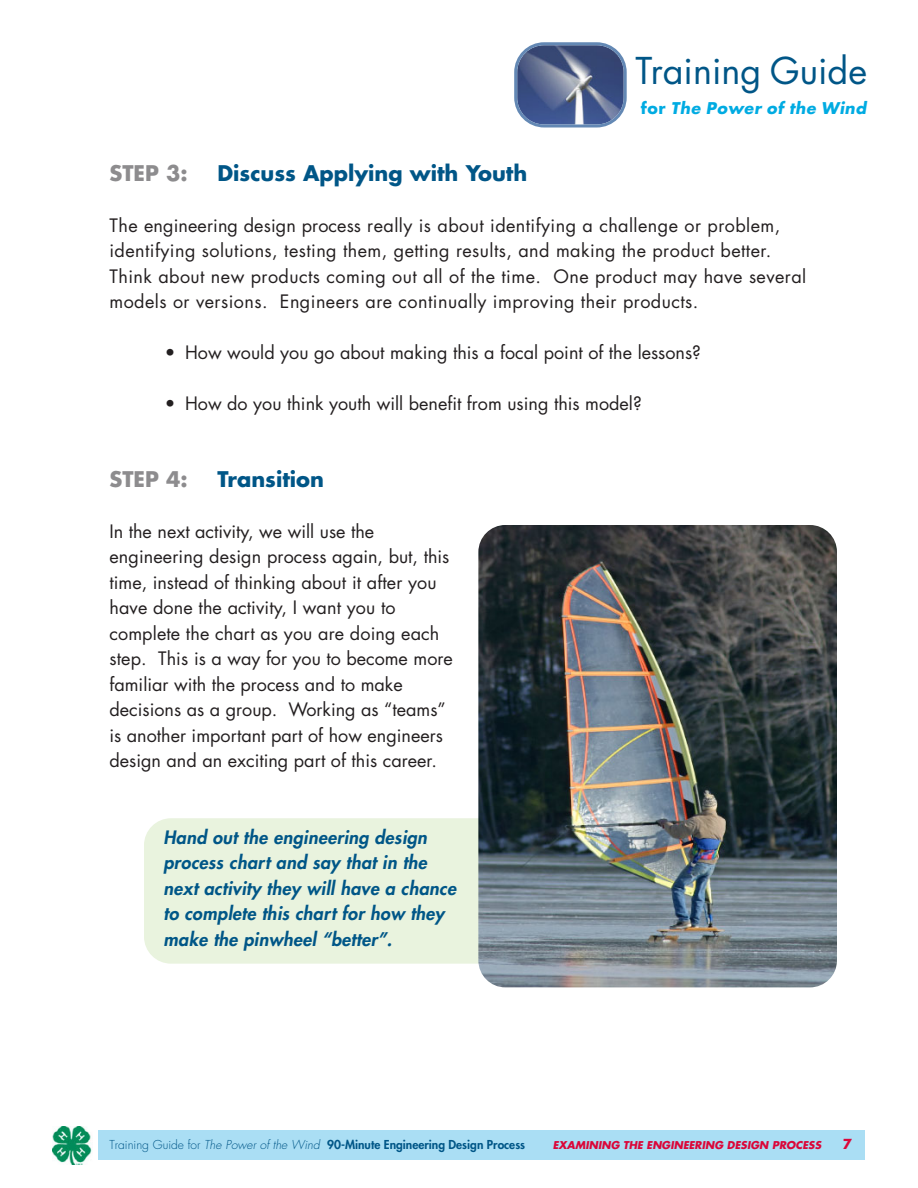
<style>
.page{position:relative;width:918px;height:1188px;background:#fff}
.page>*{position:absolute;margin:0;border:0;box-sizing:border-box;transform-origin:0 0}
.t1{font:36px "Futura";color:#005687}
.t2{font:700 21px "Futura";color:#005687}
.t3{font:700 21px "Futura";color:#8d8c8e}
.t4{font:18px/25.5px "Futura";letter-spacing:.005em;color:#231f20}
.t5{font:18px/25.5px "Futura";letter-spacing:.025em;color:#231f20}
.t6{font:italic 800 18px/25.5px "Futura";letter-spacing:.015em;color:#005687}
.t7{font:italic 700 15.75px "Futura";letter-spacing:.035em;color:#00abe2}
.t8{font:700 13.5px "Futura";color:#db0639}
.t9{font:800 12px "Futura";color:#005687}
.t10{font:italic 700 10.5px "Futura";color:#db0639}
.s1{font-style:normal}
.s2{font-weight:300}
.s3{font-weight:300;font-style:italic}
</style>
<div class="page">
<div style="left:98px;top:1130px;width:767px;height:30px;background:#aadef4"></div>
<img style="left:52px;top:1126px;width:40px;height:39px">
<div style="left:144px;top:818px;width:556px;height:146px;background:#e9f3de;border-radius:27px"></div>
<img style="left:478px;top:525px;width:359px;height:462px;border-radius:27px">
<svg style="left:514px;top:42px;width:113px;height:86px;background:#68789d"></svg>
<h1 class="t1" style="left:635px;top:55px;width:233px">Training Guide</h1>
<p class="t7" style="left:641px;top:101px;width:227px"><span class="s1">for</span> The Power of the Wind</p>
<p class="t3" style="left:110px;top:163px;width:80px">STEP 3:</p>
<p class="t2" style="left:217px;top:163px;width:311px">Discuss Applying with Youth</p>
<p class="t5" style="left:109px;top:214px;width:698px">The engineering design process really is about identifying a challenge or problem, identifying solutions, testing them, getting results, and making the product better.<br>Think about new products coming out all of the time. One product may have several models or versions. Engineers are continually improving their products.</p>
<p class="t4" style="left:165px;top:342px;width:538px">• How would you go about making this a focal point of the lessons?</p>
<p class="t4" style="left:165px;top:393px;width:478px">• How do you think youth will benefit from using this model?</p>
<p class="t3" style="left:110px;top:469px;width:80px">STEP 4:</p>
<p class="t2" style="left:217px;top:469px;width:108px">Transition</p>
<p class="t4" style="left:109px;top:520px;width:345px">In the next activity, we will use the engineering design process again, but, this time, instead of thinking about it after you have done the activity, I want you to complete the chart as you are doing each step. This is a way for you to become more familiar with the process and to make decisions as a group. Working as “teams” is another important part of how engineers design and an exciting part of this career.</p>
<p class="t6" style="left:163px;top:826px;width:294px">Hand out the engineering design process chart and say that in the next activity they will have a chance to complete this chart for how they make the pinwheel “better”.</p>
<p class="t9" style="left:110px;top:1139px;width:417px"><span class="s2">Training Guide for</span> <span class="s3">The Power of the Wind</span> 90-Minute Engineering Design Process</p>
<p class="t10" style="left:553px;top:1140px;width:270px">EXAMINING THE ENGINEERING DESIGN PROCESS</p>
<p class="t8" style="left:843px;top:1138px;width:11px">7</p>
</div>
